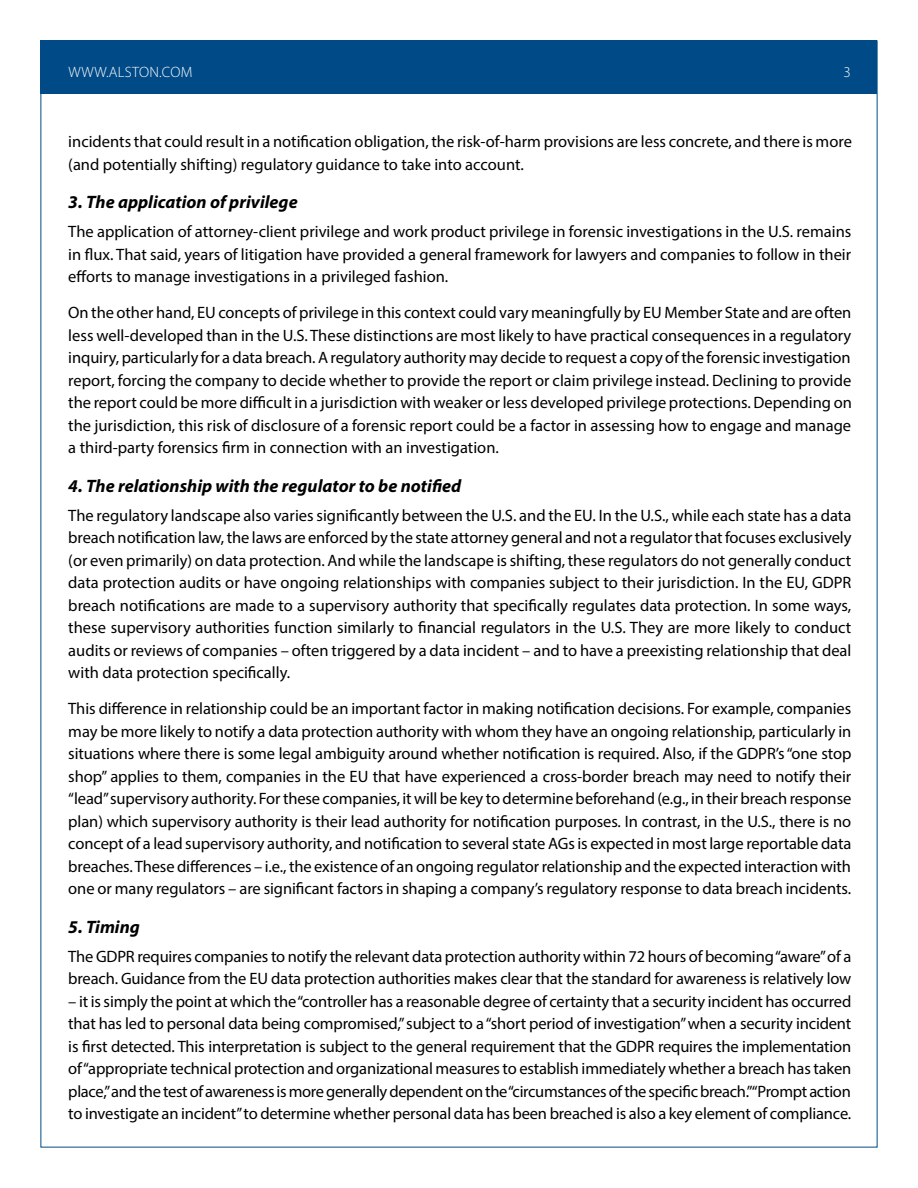
<style>
.page{position:relative;width:918px;height:1188px;background:#fff}
.page>*{position:absolute;margin:0;border:0;box-sizing:border-box;transform-origin:0 0}
.t1{font:italic 700 18px "Myriad Pro";color:#000}
.t2{font:16.5px/22.5px "Myriad Pro";letter-spacing:-.005em;color:#000;text-align:justify}
.t3{font:300 15px "Myriad Pro";letter-spacing:.02em;color:#fff}
</style>
<div class="page">
<div style="left:40px;top:40px;width:838px;height:54px;background:#004b87"></div>
<p class="t3" style="left:68px;top:63px;width:126px">WWW.ALSTON.COM</p>
<p class="t3" style="left:843px;top:63px;width:9px">3</p>
<p class="t2" style="left:68px;top:130px;width:785px">incidents that could result in a notification obligation, the risk-of-harm provisions are less concrete, and there is more (and potentially shifting) regulatory guidance to take into account.</p>
<p class="t1" style="left:68px;top:190px;width:231px">3. The application of privilege</p>
<p class="t2" style="left:68px;top:220px;width:785px">The application of attorney-client privilege and work product privilege in forensic investigations in the U.S. remains in flux. That said, years of litigation have provided a general framework for lawyers and companies to follow in their efforts to manage investigations in a privileged fashion.</p>
<p class="t2" style="left:68px;top:301px;width:785px">On the other hand, EU concepts of privilege in this context could vary meaningfully by EU Member State and are often less well-developed than in the U.S. These distinctions are most likely to have practical consequences in a regulatory inquiry, particularly for a data breach. A regulatory authority may decide to request a copy of the forensic investigation report, forcing the company to decide whether to provide the report or claim privilege instead. Declining to provide the report could be more difficult in a jurisdiction with weaker or less developed privilege protections. Depending on the jurisdiction, this risk of disclosure of a forensic report could be a factor in assessing how to engage and manage a third-party forensics firm in connection with an investigation.</p>
<p class="t1" style="left:68px;top:474px;width:395px">4. The relationship with the regulator to be notified</p>
<p class="t2" style="left:68px;top:504px;width:785px">The regulatory landscape also varies significantly between the U.S. and the EU. In the U.S., while each state has a data breach notification law, the laws are enforced by the state attorney general and not a regulator that focuses exclusively (or even primarily) on data protection. And while the landscape is shifting, these regulators do not generally conduct data protection audits or have ongoing relationships with companies subject to their jurisdiction. In the EU, GDPR breach notifications are made to a supervisory authority that specifically regulates data protection. In some ways, these supervisory authorities function similarly to financial regulators in the U.S. They are more likely to conduct audits or reviews of companies – often triggered by a data incident – and to have a preexisting relationship that deal with data protection specifically.</p>
<p class="t2" style="left:68px;top:697px;width:785px">This difference in relationship could be an important factor in making notification decisions. For example, companies may be more likely to notify a data protection authority with whom they have an ongoing relationship, particularly in situations where there is some legal ambiguity around whether notification is required. Also, if the GDPR’s “one stop shop” applies to them, companies in the EU that have experienced a cross-border breach may need to notify their “lead” supervisory authority. For these companies, it will be key to determine beforehand (e.g., in their breach response plan) which supervisory authority is their lead authority for notification purposes. In contrast, in the U.S., there is no concept of a lead supervisory authority, and notification to several state AGs is expected in most large reportable data breaches. These differences – i.e., the existence of an ongoing regulator relationship and the expected interaction with one or many regulators – are significant factors in shaping a company’s regulatory response to data breach incidents.</p>
<p class="t1" style="left:68px;top:915px;width:73px">5. Timing</p>
<p class="t2" style="left:68px;top:945px;width:785px">The GDPR requires companies to notify the relevant data protection authority within 72 hours of becoming “aware” of a breach. Guidance from the EU data protection authorities makes clear that the standard for awareness is relatively low</p>
<p class="t2" style="left:68px;top:990px;width:785px">– it is simply the point at which the “controller has a reasonable degree of certainty that a security incident has occurred that has led to personal data being compromised,” subject to a “short period of investigation” when a security incident is first detected. This interpretation is subject to the general requirement that the GDPR requires the implementation of “appropriate technical protection and organizational measures to establish immediately whether a breach has taken place,” and the test of awareness is more generally dependent on the “circumstances of the specific breach.” “Prompt action to investigate an incident” to determine whether personal data has been breached is also a key element of compliance.</p>
</div>
